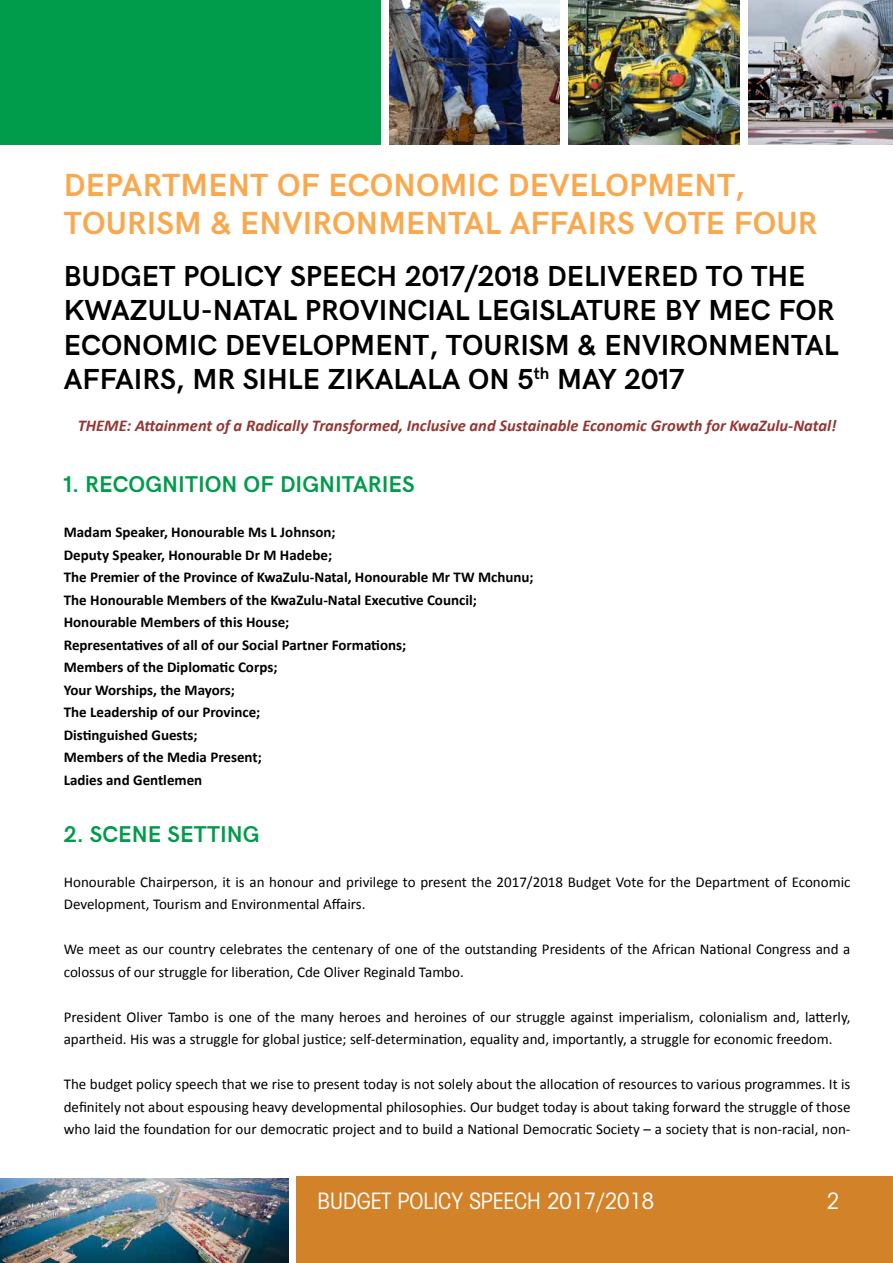
<style>
.page{position:relative;width:893px;height:1263px;background:#fff}
.page>*{position:absolute;margin:0;border:0;box-sizing:border-box;transform-origin:0 0}
.t1{font:700 31.5px/37.8px "HK Grotesk";letter-spacing:.005em;color:#faa84d}
.t2{font:700 28.5px/34.2px "HK Grotesk";color:#000}
.t3{font:condensed 24.6px "Avant Gard EF";color:#fff}
.t4{font:700 22.5px "HK Grotesk";color:#009c4b}
.t5{font:italic 700 16.5px "Calibri";color:#943634}
.t6{font:15px/22.5px "Calibri";color:#000}
.t7{font:700 15px/22.5px "Calibri";color:#000}
</style>
<div class="page">
<div style="left:0;top:0;width:381px;height:145px;background:#009c4b"></div>
<div style="left:296px;top:1176px;width:597px;height:87px;background:#d28228"></div>
<img style="left:748px;top:0;width:145px;height:145px">
<img style="left:569px;top:0;width:170px;height:145px">
<img style="left:389px;top:0;width:171px;height:145px">
<img style="left:0;top:1178px;width:288px;height:85px">
<h1 class="t1" style="left:64px;top:164px;width:755px">DEPARTMENT OF ECONOMIC DEVELOPMENT,<br>TOURISM &amp; ENVIRONMENTAL AFFAIRS VOTE FOUR</h1>
<h2 class="t2" style="left:64px;top:257px;width:776px">BUDGET POLICY SPEECH 2017/2018 DELIVERED TO THE KWAZULU-NATAL PROVINCIAL LEGISLATURE BY MEC FOR ECONOMIC DEVELOPMENT, TOURISM &amp; ENVIRONMENTAL AFFAIRS, MR SIHLE ZIKALALA ON 5<sup>th</sup> MAY 2017</h2>
<p class="t5" style="left:78px;top:415px;width:760px">THEME: Attainment of a Radically Transformed, Inclusive and Sustainable Economic Growth for KwaZulu-Natal!</p>
<h3 class="t4" style="left:64px;top:468px;width:352px">1. RECOGNITION OF DIGNITARIES</h3>
<p class="t7" style="left:64px;top:521px;width:471px">Madam Speaker, Honourable Ms L Johnson;<br>Deputy Speaker, Honourable Dr M Hadebe;<br>The Premier of the Province of KwaZulu-Natal, Honourable Mr TW Mchunu; The Honourable Members of the KwaZulu-Natal Executive Council; Honourable Members of this House;<br>Representatives of all of our Social Partner Formations;<br>Members of the Diplomatic Corps;<br>Your Worships, the Mayors;<br>The Leadership of our Province;<br>Distinguished Guests;<br>Members of the Media Present;<br>Ladies and Gentlemen</p>
<h3 class="t4" style="left:64px;top:817px;width:197px">2. SCENE SETTING</h3>
<p class="t6" style="left:64px;top:870px;width:788px">Honourable Chairperson, it is an honour and privilege to present the 2017/2018 Budget Vote for the Department of Economic<br>Development, Tourism and Environmental Affairs.</p>
<p class="t6" style="left:64px;top:938px;width:788px">We meet as our country celebrates the centenary of one of the outstanding Presidents of the African National Congress and a colossus of our struggle for liberation, Cde Oliver Reginald Tambo.</p>
<p class="t6" style="left:64px;top:1005px;width:788px">President Oliver Tambo is one of the many heroes and heroines of our struggle against imperialism, colonialism and, latterly, apartheid. His was a struggle for global justice; self-determination, equality and, importantly, a struggle for economic freedom.</p>
<p class="t6" style="left:64px;top:1073px;width:788px;text-align:justify">The budget policy speech that we rise to present today is not solely about the allocation of resources to various programmes. It is definitely not about espousing heavy developmental philosophies. Our budget today is about taking forward the struggle of those who laid the foundation for our democratic project and to build a National Democratic Society – a society that is non-racial, non-</p>
<h3 class="t3" style="left:318px;top:1187px;width:338px">BUDGET POLICY SPEECH 2017/2018</h3>
<h3 class="t3" style="left:827px;top:1187px;width:14px">2</h3>
</div>
